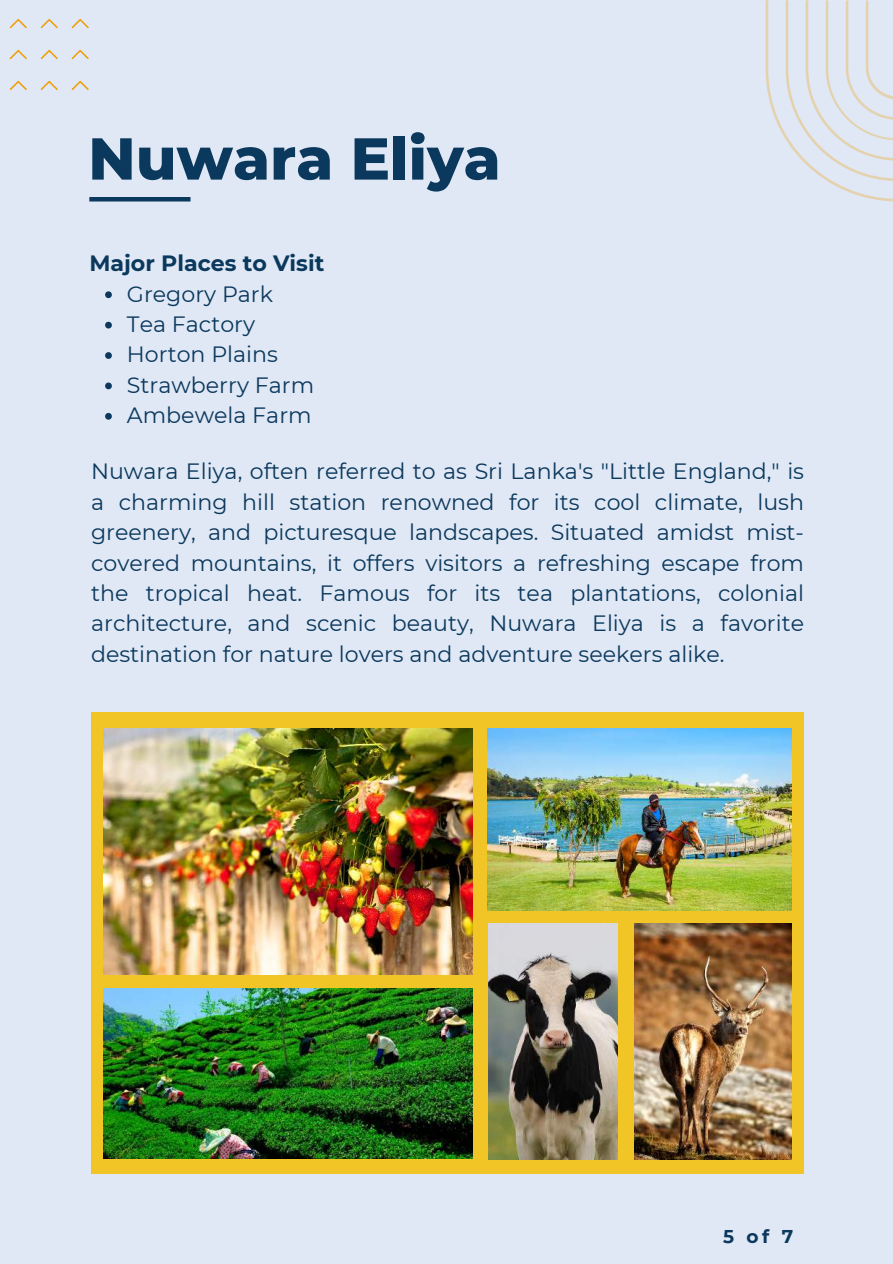
<style>
.page{position:relative;width:893px;height:1264px;background:#fff}
.page>*{position:absolute;margin:0;border:0;box-sizing:border-box;transform-origin:0 0}
.t1{font:800 58.95px "Montserrat";color:#0b385d}
.t2{font:22.05px/30.3px "Montserrat";color:#0b385d;text-align:justify}
.t3{font:700 22.05px "Montserrat";color:#0b385d}
.t4{font:700 18.45px "Montserrat";color:#0b385d}
</style>
<div class="page">
<div style="left:0;top:0;width:892px;height:1263px;background:#dfe8f4"></div>
<svg style="left:9px;top:19px;width:18px;height:10px"></svg>
<svg style="left:9px;top:50px;width:18px;height:10px"></svg>
<svg style="left:9px;top:81px;width:18px;height:9px"></svg>
<svg style="left:40px;top:19px;width:18px;height:10px"></svg>
<svg style="left:40px;top:50px;width:18px;height:10px"></svg>
<svg style="left:40px;top:81px;width:18px;height:9px"></svg>
<svg style="left:71px;top:19px;width:18px;height:10px"></svg>
<svg style="left:71px;top:50px;width:18px;height:10px"></svg>
<svg style="left:71px;top:81px;width:18px;height:9px"></svg>
<svg style="left:765px;top:0;width:127px;height:201px"></svg>
<div style="left:91px;top:712px;width:712px;height:462px;background:#f1c525"></div>
<hr style="left:89px;top:197px;width:101px;height:4px;background:#0b385d">
<img style="left:104px;top:728px;width:368px;height:246px">
<img style="left:104px;top:988px;width:368px;height:170px">
<img style="left:487px;top:728px;width:304px;height:182px">
<img style="left:634px;top:923px;width:157px;height:236px">
<img style="left:488px;top:923px;width:129px;height:236px">
<svg style="left:105px;top:291px;width:7px;height:7px"></svg>
<svg style="left:105px;top:322px;width:7px;height:6px"></svg>
<svg style="left:105px;top:352px;width:7px;height:7px"></svg>
<svg style="left:105px;top:382px;width:7px;height:7px"></svg>
<svg style="left:105px;top:413px;width:7px;height:6px"></svg>
<h1 class="t1" style="left:88px;top:115px;width:414px">Nuwara Eliya</h1>
<p class="t3" style="left:89px;top:247px;width:236px">Major Places to Visit</p>
<p class="t2" style="left:127px;top:278px;width:189px;text-align:left">Gregory Park<br>Tea Factory<br>Horton Plains<br>Strawberry Farm<br>Ambewela Farm</p>
<p class="t2" style="left:91px;top:455px;width:714px">Nuwara Eliya, often referred to as Sri Lanka's "Little England," is a charming hill station renowned for its cool climate, lush greenery, and picturesque landscapes. Situated amidst mist&shy;covered mountains, it offers visitors a refreshing escape from the tropical heat. Famous for its tea plantations, colonial architecture, and scenic beauty, Nuwara Eliya is a favorite destination for nature lovers and adventure seekers alike.</p>
<p class="t4" style="left:723px;top:1222px;width:72px">5of7</p>
</div>
